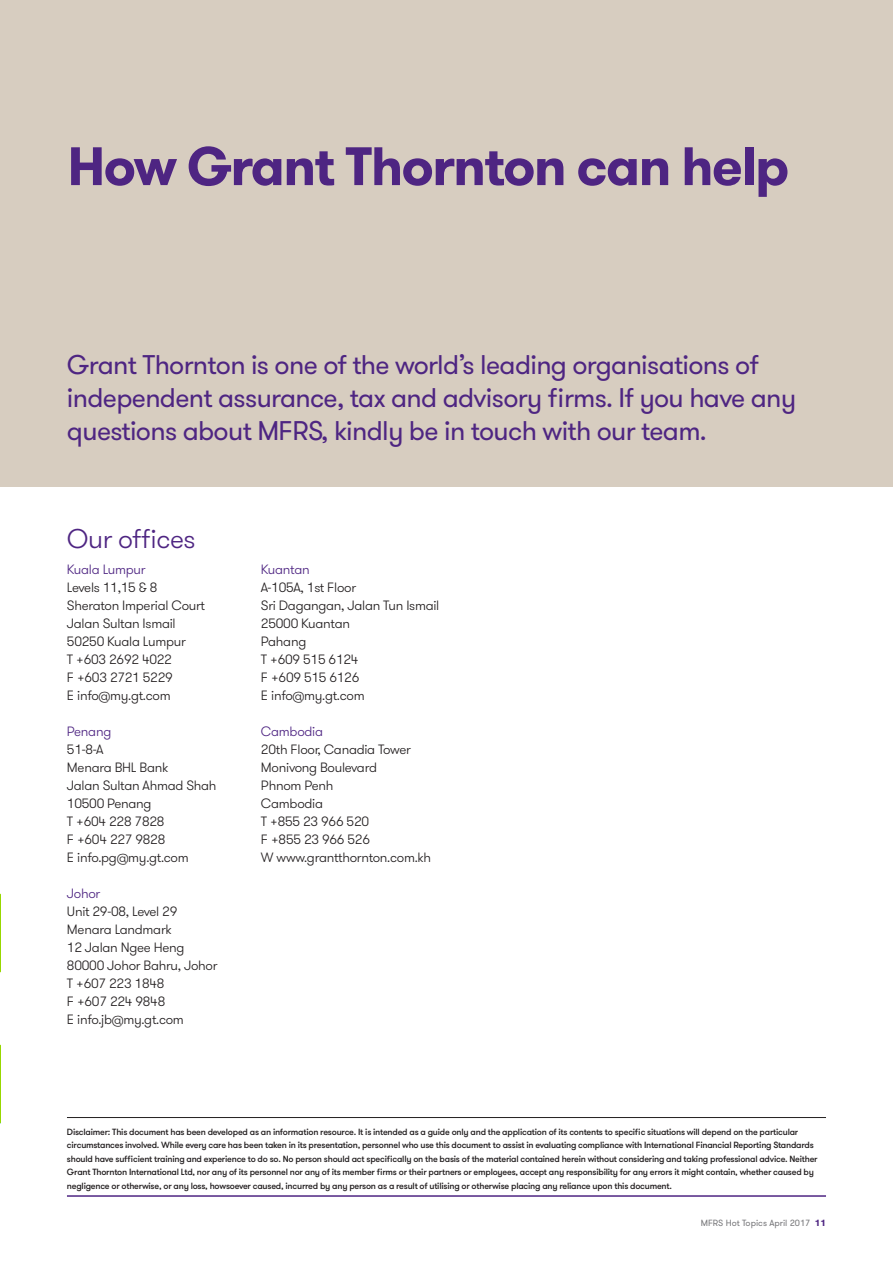
<style>
.page{position:relative;width:893px;height:1263px;background:#fff}
.page>*{position:absolute;margin:0;border:0;box-sizing:border-box;transform-origin:0 0}
.A_Title_text{font:700 54px "GT Walsheim Pro";letter-spacing:-.03em;color:#4e2582}
.C_Opening_Paragraph{font:27px/33px "GT Walsheim Pro";letter-spacing:-.025em;color:#4e2582}
.D_Sub_heading_one{font:300 27px "GT Walsheim Pro";letter-spacing:-.02em;color:#4e2582}
.H_Bullet_list{font:300 13.5px "GT Walsheim Pro";letter-spacing:-.02em;color:#231f20}
.H_Bullet_list-2{font:300 13.5px "GT Walsheim Pro";letter-spacing:-.02em;color:#4e2582}
.I_Small_Pull-out_cop{font:500 9px/13.5px "GT Walsheim Pro";letter-spacing:-.025em;color:#231f20}
.t1{font:9px "GT Walsheim Pro";color:#77777a}
.s1{font-weight:700;color:#4e2582}
</style>
<div class="page">
<hr style="left:67px;top:1195px;width:759px;height:2px;background:#4e2582">
<div style="left:0;top:0;width:893px;height:487px;background:#d7cdc0"></div>
<hr style="left:67px;top:1117px;width:759px;height:1px;background:#231f20">
<img style="left:0;top:893px;width:1px;height:231px">
<p class="A_Title_text" style="left:68px;top:131px;width:723px">How Grant Thornton can help</p>
<p class="C_Opening_Paragraph" style="left:67px;top:348px;width:731px">Grant Thornton is one of the world’s leading organisations of independent assurance, tax and advisory firms. If you have any questions about MFRS, kindly be in touch with our team.</p>
<p class="D_Sub_heading_one" style="left:67px;top:521px;width:130px">Our offices</p>
<p class="H_Bullet_list-2" style="left:67px;top:561px;width:80px">Kuala Lumpur</p>
<p class="H_Bullet_list" style="left:67px;top:579px;width:92px">Levels 11,15 &amp; 8</p>
<p class="H_Bullet_list" style="left:67px;top:597px;width:140px">Sheraton Imperial Court</p>
<p class="H_Bullet_list" style="left:67px;top:615px;width:110px">Jalan Sultan Ismail</p>
<p class="H_Bullet_list" style="left:67px;top:633px;width:120px">50250 Kuala Lumpur</p>
<p class="H_Bullet_list" style="left:67px;top:651px;width:107px">T +603 2692 4022</p>
<p class="H_Bullet_list" style="left:67px;top:669px;width:107px">F +603 2721 5229</p>
<p class="H_Bullet_list" style="left:67px;top:687px;width:105px">E info@my.gt.com</p>
<p class="H_Bullet_list-2" style="left:67px;top:723px;width:46px">Penang</p>
<p class="H_Bullet_list" style="left:67px;top:741px;width:38px">51-8-A</p>
<p class="H_Bullet_list" style="left:67px;top:759px;width:103px">Menara BHL Bank</p>
<p class="H_Bullet_list" style="left:67px;top:777px;width:151px">Jalan Sultan Ahmad Shah</p>
<p class="H_Bullet_list" style="left:67px;top:795px;width:86px">10500 Penang</p>
<p class="H_Bullet_list" style="left:67px;top:813px;width:99px">T +604 228 7828</p>
<p class="H_Bullet_list" style="left:67px;top:831px;width:100px">F +604 227 9828</p>
<p class="H_Bullet_list" style="left:67px;top:849px;width:123px">E info.pg@my.gt.com</p>
<p class="H_Bullet_list-2" style="left:67px;top:885px;width:35px">Johor</p>
<p class="H_Bullet_list" style="left:67px;top:903px;width:112px">Unit 29-08, Level 29</p>
<p class="H_Bullet_list" style="left:67px;top:921px;width:106px">Menara Landmark</p>
<p class="H_Bullet_list" style="left:67px;top:939px;width:119px">12 Jalan Ngee Heng</p>
<p class="H_Bullet_list" style="left:67px;top:957px;width:152px">80000 Johor Bahru, Johor</p>
<p class="H_Bullet_list" style="left:67px;top:975px;width:99px">T +607 223 1848</p>
<p class="H_Bullet_list" style="left:67px;top:993px;width:100px">F +607 224 9848</p>
<p class="H_Bullet_list" style="left:67px;top:1011px;width:118px">E info.jb@my.gt.com</p>
<p class="H_Bullet_list-2" style="left:261px;top:560px;width:50px">Kuantan</p>
<p class="H_Bullet_list" style="left:261px;top:578px;width:97px">A-105A, 1st Floor</p>
<p class="H_Bullet_list" style="left:261px;top:596px;width:180px">Sri Dagangan, Jalan Tun Ismail</p>
<p class="H_Bullet_list" style="left:261px;top:614px;width:90px">25000 Kuantan</p>
<p class="H_Bullet_list" style="left:261px;top:632px;width:47px">Pahang</p>
<p class="H_Bullet_list" style="left:261px;top:650px;width:99px">T +609 515 6124</p>
<p class="H_Bullet_list" style="left:261px;top:668px;width:100px">F +609 515 6126</p>
<p class="H_Bullet_list" style="left:261px;top:686px;width:105px">E info@my.gt.com</p>
<p class="H_Bullet_list-2" style="left:261px;top:722px;width:64px">Cambodia</p>
<p class="H_Bullet_list" style="left:261px;top:740px;width:151px">20th Floor, Canadia Tower</p>
<p class="H_Bullet_list" style="left:261px;top:758px;width:118px">Monivong Boulevard</p>
<p class="H_Bullet_list" style="left:261px;top:776px;width:74px">Phnom Penh</p>
<p class="H_Bullet_list" style="left:261px;top:794px;width:64px">Cambodia</p>
<p class="H_Bullet_list" style="left:261px;top:812px;width:110px">T +855 23 966 520</p>
<p class="H_Bullet_list" style="left:261px;top:830px;width:111px">F +855 23 966 526</p>
<p class="H_Bullet_list" style="left:261px;top:848px;width:172px">W www.grantthornton.com.kh</p>
<p class="I_Small_Pull-out_cop" style="left:67px;top:1125px;width:752px">Disclaimer: This document has been developed as an information resource. It is intended as a guide only and the application of its contents to specific situations will depend on the particular circumstances involved. While every care has been taken in its presentation, personnel who use this document to assist in evaluating compliance with International Financial Reporting Standards should have sufficient training and experience to do so. No person should act specifically on the basis of the material contained herein without considering and taking professional advice. Neither Grant Thornton International Ltd, nor any of its personnel nor any of its member firms or their partners or employees, accept any responsibility for any errors it might contain, whether caused by negligence or otherwise, or any loss, howsoever caused, incurred by any person as a result of utilising or otherwise placing any reliance upon this document.</p>
<p class="t1" style="left:701px;top:1217px;width:127px">MFRS Hot Topics April 2017 <span class="s1">11</span></p>
</div>
